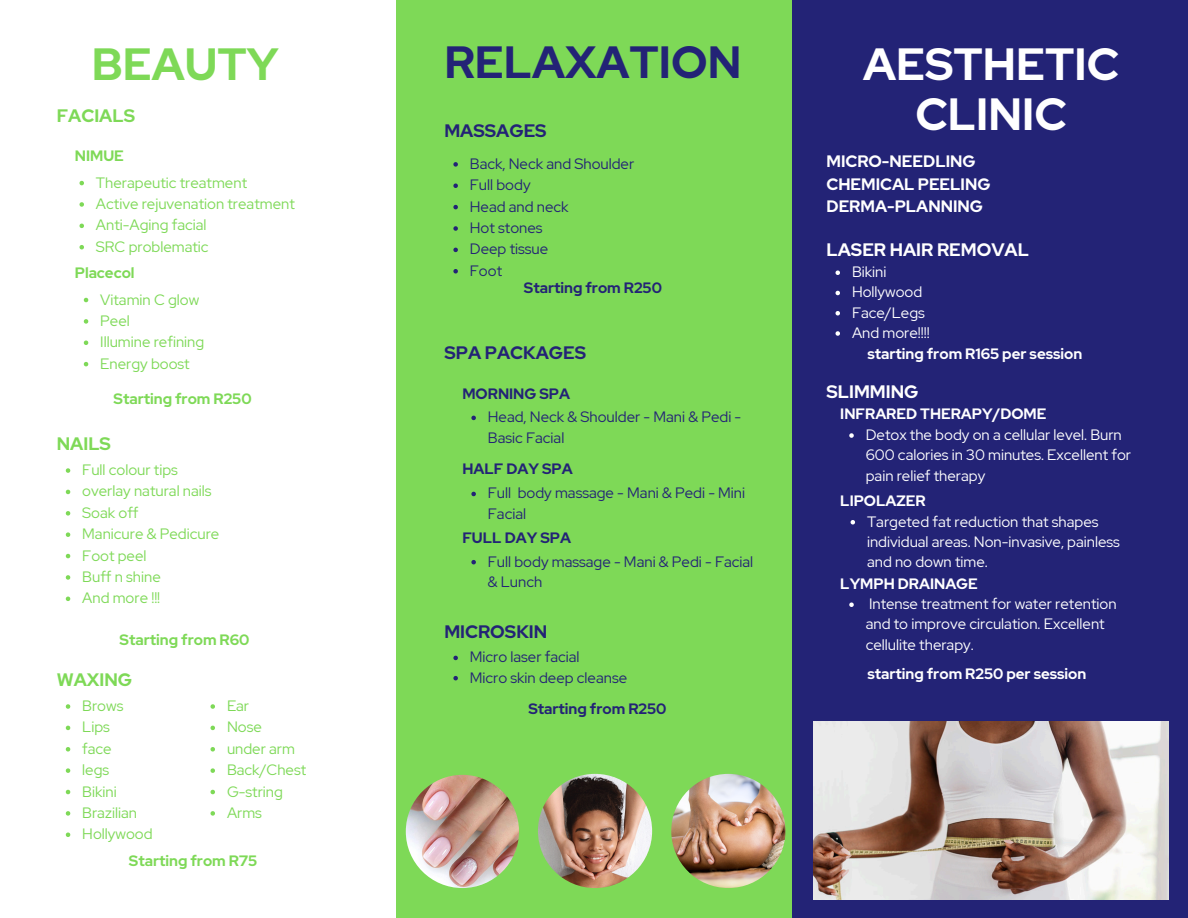
<style>
.page{position:relative;width:1188px;height:918px;background:#fff}
.page>*{position:absolute;margin:0;border:0;box-sizing:border-box;transform-origin:0 0}
.t1{font:700 45px "Red Hat Display";color:#fff}
.t2{font:700 45px "Red Hat Display";color:#232376}
.t3{font:700 45px "Red Hat Display";color:#7ed957}
.t4{font:700 18px "Red Hat Display";color:#232376}
.t5{font:700 18px "Red Hat Display";color:#fff}
.t6{font:700 18px "Red Hat Display";color:#7ed957}
.t7{font:700 16.5px/22.5px "Red Hat Display";color:#fff}
.t8{font:15px/20.2px "Red Hat Display";color:#fff}
.t9{font:15px "Red Hat Display";color:#7ed957}
.t10{font:15px/20.2px "Red Hat Display";color:#232376}
.t11{font:700 15px "Red Hat Display";color:#fff}
.t12{font:700 15px "Red Hat Display";color:#232376}
.t13{font:700 15px "Red Hat Display";color:#7ed957}
</style>
<div class="page">
<div style="left:792px;top:0;width:396px;height:918px;background:#232376"></div>
<div style="left:396px;top:0;width:396px;height:918px;background:#7ed957"></div>
<img style="left:813px;top:721px;width:356px;height:178px">
<img style="left:406px;top:775px;width:113px;height:113px;border-radius:50%">
<img style="left:538px;top:774px;width:114px;height:114px;border-radius:50%">
<img style="left:671px;top:774px;width:114px;height:114px;border-radius:50%">
<svg style="left:66px;top:468px;width:4px;height:5px"></svg>
<svg style="left:66px;top:490px;width:4px;height:4px"></svg>
<svg style="left:66px;top:511px;width:4px;height:5px"></svg>
<svg style="left:66px;top:532px;width:4px;height:5px"></svg>
<svg style="left:66px;top:554px;width:4px;height:4px"></svg>
<svg style="left:66px;top:575px;width:4px;height:5px"></svg>
<svg style="left:66px;top:597px;width:4px;height:4px"></svg>
<svg style="left:453px;top:162px;width:5px;height:5px"></svg>
<svg style="left:453px;top:183px;width:5px;height:5px"></svg>
<svg style="left:453px;top:205px;width:5px;height:4px"></svg>
<svg style="left:453px;top:226px;width:5px;height:5px"></svg>
<svg style="left:453px;top:248px;width:5px;height:4px"></svg>
<svg style="left:453px;top:269px;width:5px;height:4px"></svg>
<svg style="left:66px;top:704px;width:4px;height:5px"></svg>
<svg style="left:66px;top:726px;width:4px;height:4px"></svg>
<svg style="left:66px;top:747px;width:4px;height:5px"></svg>
<svg style="left:66px;top:768px;width:4px;height:5px"></svg>
<svg style="left:66px;top:790px;width:4px;height:4px"></svg>
<svg style="left:66px;top:811px;width:4px;height:5px"></svg>
<svg style="left:66px;top:833px;width:4px;height:4px"></svg>
<svg style="left:80px;top:181px;width:4px;height:4px"></svg>
<svg style="left:80px;top:202px;width:4px;height:5px"></svg>
<svg style="left:80px;top:224px;width:4px;height:4px"></svg>
<svg style="left:80px;top:245px;width:4px;height:4px"></svg>
<svg style="left:211px;top:704px;width:4px;height:5px"></svg>
<svg style="left:211px;top:726px;width:4px;height:4px"></svg>
<svg style="left:211px;top:747px;width:4px;height:5px"></svg>
<svg style="left:211px;top:768px;width:4px;height:5px"></svg>
<svg style="left:211px;top:790px;width:4px;height:4px"></svg>
<svg style="left:211px;top:811px;width:4px;height:5px"></svg>
<svg style="left:84px;top:298px;width:4px;height:4px"></svg>
<svg style="left:84px;top:319px;width:4px;height:5px"></svg>
<svg style="left:84px;top:341px;width:4px;height:4px"></svg>
<svg style="left:84px;top:362px;width:4px;height:4px"></svg>
<svg style="left:471px;top:416px;width:5px;height:4px"></svg>
<svg style="left:471px;top:492px;width:5px;height:4px"></svg>
<svg style="left:471px;top:560px;width:5px;height:4px"></svg>
<svg style="left:836px;top:270px;width:4px;height:5px"></svg>
<svg style="left:836px;top:291px;width:4px;height:4px"></svg>
<svg style="left:836px;top:311px;width:4px;height:4px"></svg>
<svg style="left:836px;top:331px;width:4px;height:5px"></svg>
<svg style="left:849px;top:433px;width:5px;height:5px"></svg>
<svg style="left:851px;top:520px;width:4px;height:5px"></svg>
<svg style="left:849px;top:602px;width:5px;height:5px"></svg>
<svg style="left:453px;top:656px;width:5px;height:4px"></svg>
<svg style="left:453px;top:676px;width:5px;height:4px"></svg>
<p class="t3" style="left:92px;top:34px;width:188px">BEAUTY</p>
<p class="t2" style="left:444px;top:32px;width:299px">RELAXATION</p>
<p class="t1" style="left:863px;top:34px;width:257px">AESTHETIC</p>
<p class="t6" style="left:57px;top:104px;width:80px">FACIALS</p>
<p class="t1" style="left:916px;top:84px;width:153px">CLINIC</p>
<p class="t4" style="left:444px;top:119px;width:104px">MASSAGES</p>
<p class="t13" style="left:75px;top:145px;width:51px">NIMUE</p>
<p class="t9" style="left:96px;top:172px;width:153px">Therapeutic treatment</p>
<p class="t9" style="left:96px;top:194px;width:200px">Active rejuvenation treatment</p>
<p class="t9" style="left:96px;top:215px;width:112px">Anti-Aging facial</p>
<p class="t9" style="left:96px;top:236px;width:114px">SRC problematic</p>
<p class="t13" style="left:75px;top:262px;width:61px">Placecol</p>
<p class="t9" style="left:100px;top:289px;width:100px">Vitamin C glow</p>
<p class="t9" style="left:100px;top:311px;width:31px">Peel</p>
<h2 class="t9" style="left:100px;top:332px;width:105px">Illumine refining</h2>
<h3 class="t9" style="left:100px;top:353px;width:91px">Energy boost</h3>
<p class="t13" style="left:114px;top:389px;width:140px">Starting from R250</p>
<p class="t6" style="left:57px;top:432px;width:56px">NAILS</p>
<h4 class="t9" style="left:82px;top:460px;width:97px">Full colour tips</h4>
<p class="t9" style="left:82px;top:481px;width:131px">overlay natural nails</p>
<p class="t9" style="left:82px;top:503px;width:58px">Soak off</p>
<p class="t9" style="left:82px;top:524px;width:139px">Manicure &amp; Pedicure</p>
<p class="t9" style="left:82px;top:545px;width:66px">Foot peel</p>
<p class="t9" style="left:82px;top:567px;width:80px">Buff n shine</p>
<h2 class="t9" style="left:82px;top:588px;width:79px">And more !!!</h2>
<h3 class="t13" style="left:120px;top:630px;width:131px">Starting from R60</h3>
<p class="t6" style="left:57px;top:668px;width:77px">WAXING</p>
<h2 class="t9" style="left:82px;top:696px;width:43px">Brows</h2>
<p class="t9" style="left:82px;top:717px;width:29px">Lips</p>
<p class="t9" style="left:82px;top:739px;width:31px">face</p>
<p class="t9" style="left:82px;top:760px;width:28px">legs</p>
<p class="t9" style="left:82px;top:781px;width:36px">Bikini</p>
<p class="t9" style="left:82px;top:803px;width:56px">Brazilian</p>
<p class="t9" style="left:82px;top:824px;width:72px">Hollywood</p>
<h1 class="t9" style="left:227px;top:696px;width:24px">Ear</h1>
<h2 class="t9" style="left:227px;top:717px;width:36px">Nose</h2>
<p class="t9" style="left:227px;top:739px;width:69px">under arm</p>
<p class="t9" style="left:227px;top:760px;width:81px">Back/Chest</p>
<p class="t9" style="left:227px;top:781px;width:57px">G-string</p>
<p class="t9" style="left:227px;top:803px;width:36px">Arms</p>
<p class="t13" style="left:129px;top:851px;width:130px">Starting from R75</p>
<p class="t10" style="left:470px;top:153px;width:166px">Back, Neck and Shoulder</p>
<p class="t10" style="left:470px;top:175px;width:62px">Full body</p>
<p class="t10" style="left:470px;top:196px;width:100px">Head and neck</p>
<p class="t10" style="left:470px;top:218px;width:74px">Hot stones</p>
<p class="t10" style="left:470px;top:239px;width:80px">Deep tissue</p>
<p class="t10" style="left:470px;top:260px;width:34px">Foot</p>
<p class="t12" style="left:524px;top:277px;width:140px">Starting from R250</p>
<p class="t4" style="left:444px;top:341px;width:143px">SPA PACKAGES</p>
<h3 class="t12" style="left:462px;top:383px;width:109px">MORNING SPA</h3>
<p class="t10" style="left:488px;top:407px;width:255px">Head, Neck &amp; Shoulder - Mani &amp; Pedi -<br>Basic Facial</p>
<p class="t12" style="left:462px;top:459px;width:112px">HALF DAY SPA</p>
<p class="t10" style="left:488px;top:483px;width:259px">Full body massage - Mani &amp; Pedi - Mini<br>Facial</p>
<p class="t10" style="left:488px;top:551px;width:267px">Full body massage - Mani &amp; Pedi - Facial &amp; Lunch</p>
<h2 class="t12" style="left:462px;top:527px;width:110px">FULL DAY SPA</h2>
<p class="t4" style="left:444px;top:619px;width:104px">MICROSKIN</p>
<h3 class="t10" style="left:470px;top:647px;width:111px">Micro laser facial</h3>
<p class="t10" style="left:470px;top:667px;width:159px">Micro skin deep cleanse</p>
<h4 class="t12" style="left:528px;top:699px;width:140px">Starting from R250</h4>
<h3 class="t7" style="left:827px;top:150px;width:166px">MICRO-NEEDLING<br>CHEMICAL PEELING<br>DERMA-PLANNING</h3>
<p class="t5" style="left:827px;top:238px;width:204px">LASER HAIR REMOVAL</p>
<p class="t8" style="left:852px;top:262px;width:36px">Bikini</p>
<h1 class="t8" style="left:852px;top:282px;width:72px">Hollywood</h1>
<h2 class="t8" style="left:852px;top:302px;width:74px">Face/Legs</h2>
<h2 class="t8" style="left:852px;top:323px;width:79px">And more!!!!</h2>
<p class="t11" style="left:867px;top:343px;width:216px">starting from R165 per session</p>
<p class="t5" style="left:827px;top:379px;width:93px">SLIMMING</p>
<p class="t11" style="left:840px;top:404px;width:208px">INFRARED THERAPY/DOME</p>
<p class="t8" style="left:866px;top:425px;width:267px">Detox the body on a cellular level. Burn<br>600 calories in 30 minutes. Excellent for pain relief therapy</p>
<p class="t11" style="left:840px;top:491px;width:87px">LIPOLAZER</p>
<p class="t8" style="left:867px;top:511px;width:254px">Targeted fat reduction that shapes individual areas. Non-invasive, painless and no down time.</p>
<h4 class="t11" style="left:840px;top:573px;width:139px">LYMPH DRAINAGE</h4>
<h2 class="t8" style="left:866px;top:594px;width:252px">Intense treatment for water retention and to improve circulation. Excellent cellulite therapy.</h2>
<h3 class="t11" style="left:867px;top:663px;width:221px">starting from R250 per session</h3>
</div>
